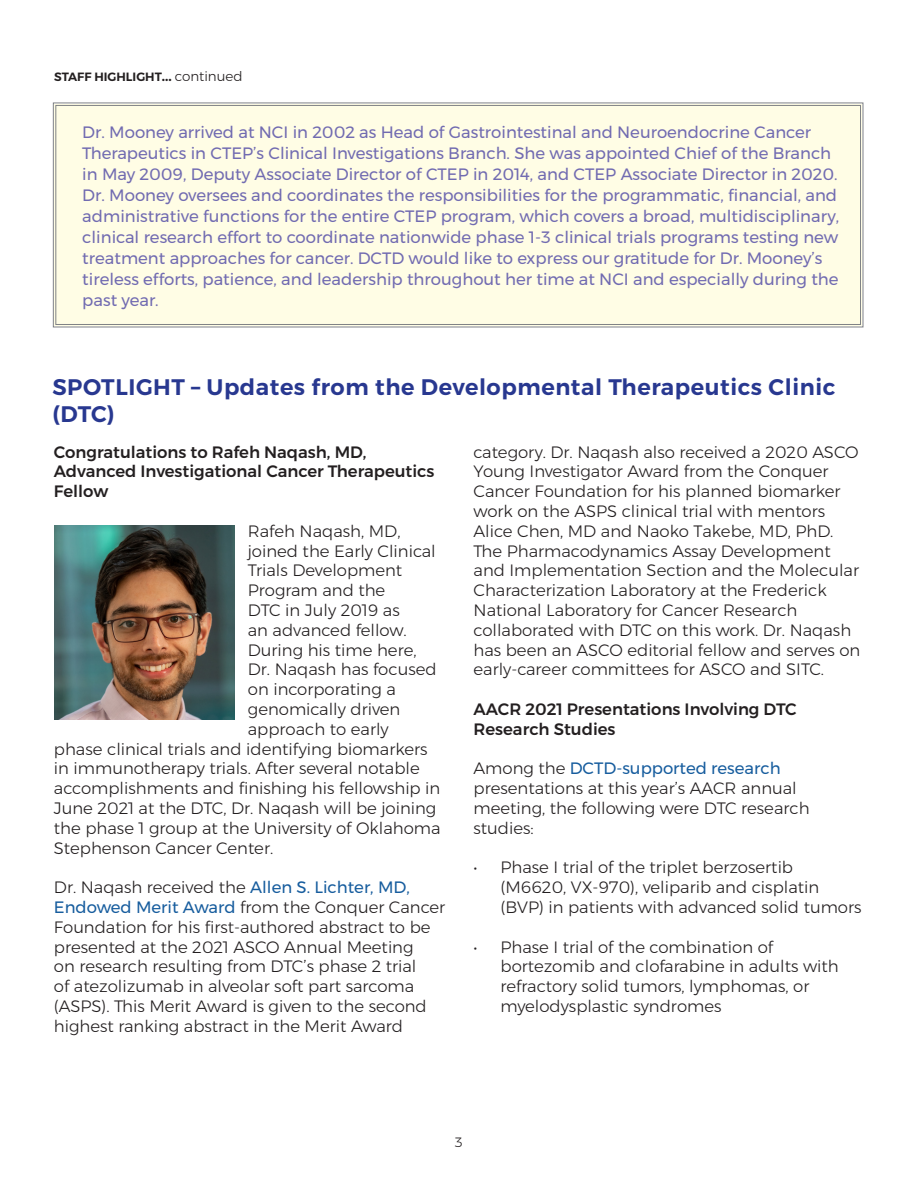
<style>
.page{position:relative;width:918px;height:1188px;background:#fff}
.page>*{position:absolute;margin:0;border:0;box-sizing:border-box;transform-origin:0 0}
.t1{font:600 22.5px/27px "Montserrat";letter-spacing:.025em;color:#283890}
.t2{font:300 16.5px/19.8px "Montserrat";color:#231f20}
.t3{font:16.5px/21px "Montserrat";color:#716bb1}
.t4{font:500 16.5px/19.8px "Montserrat";color:#231f20}
.t5{font:300 13.5px "Montserrat";color:#231f20}
.t6{font:600 12px "Montserrat";color:#231f20}
.s1{font-weight:700;font-size:13.5px}
.s2{font-weight:300;font-size:13.5px}
.s3{font-weight:700}
.s4{font-weight:400;color:#175d9e}
</style>
<div class="page">
<div style="left:53px;top:102px;width:811px;height:225px;background:#fffde5"></div>
<div style="left:56px;top:105px;width:805px;height:220px;border:1px solid #808285"></div>
<img style="left:54px;top:526px;width:180px;height:194px">
<p class="t6" style="left:54px;top:67px;width:190px">STAFF HIGHLIGHT<span class="s1">...</span> <span class="s2">continued</span></p>
<p class="t3" style="left:82px;top:121px;width:758px">Dr. Mooney arrived at NCI in 2002 as Head of Gastrointestinal and Neuroendocrine Cancer Therapeutics in CTEP’s Clinical Investigations Branch. She was appointed Chief of the Branch in May 2009, Deputy Associate Director of CTEP in 2014, and CTEP Associate Director in 2020.<br>Dr. Mooney oversees and coordinates the responsibilities for the programmatic, financial, and administrative functions for the entire CTEP program, which covers a broad, multidisciplinary, clinical research effort to coordinate nationwide phase 1-3 clinical trials programs testing new treatment approaches for cancer. DCTD would like to express our gratitude for Dr. Mooney’s tireless efforts, patience, and leadership throughout her time at NCI and especially during the past year.</p>
<p class="t1" style="left:52px;top:374px;width:784px">SPOTLIGHT <span class="s3">–</span> Updates from the Developmental Therapeutics Clinic (DTC)</p>
<p class="t4" style="left:54px;top:442px;width:382px">Congratulations to Rafeh Naqash, MD,<br>Advanced Investigational Cancer Therapeutics<br>Fellow</p>
<p class="t2" style="left:248px;top:521px;width:154px">Rafeh Naqash, MD,</p>
<p class="t2" style="left:248px;top:541px;width:189px">joined the Early Clinical</p>
<p class="t2" style="left:248px;top:560px;width:156px">Trials Development</p>
<p class="t2" style="left:248px;top:580px;width:139px">Program and the</p>
<p class="t2" style="left:248px;top:600px;width:153px">DTC in July 2019 as</p>
<p class="t2" style="left:248px;top:620px;width:160px">an advanced fellow.</p>
<p class="t2" style="left:248px;top:640px;width:170px">During his time here,</p>
<p class="t2" style="left:248px;top:659px;width:190px">Dr. Naqash has focused</p>
<p class="t2" style="left:248px;top:679px;width:149px">on incorporating a</p>
<p class="t2" style="left:248px;top:699px;width:154px">genomically driven</p>
<p class="t2" style="left:248px;top:719px;width:142px">approach to early</p>
<p class="t2" style="left:54px;top:739px;width:375px">phase clinical trials and identifying biomarkers</p>
<p class="t2" style="left:54px;top:758px;width:367px">in immunotherapy trials. After several notable</p>
<p class="t2" style="left:54px;top:778px;width:388px">accomplishments and finishing his fellowship in</p>
<p class="t2" style="left:54px;top:798px;width:384px">June 2021 at the DTC, Dr. Naqash will be joining</p>
<p class="t2" style="left:54px;top:818px;width:388px">the phase 1 group at the University of Oklahoma</p>
<p class="t2" style="left:54px;top:838px;width:221px">Stephenson Cancer Center.</p>
<p class="t2" style="left:54px;top:877px;width:393px">Dr. Naqash received the <span class="s4">Allen S. Lichter, MD, Endowed Merit Award</span> from the Conquer Cancer Foundation for his first-authored abstract to be presented at the 2021 ASCO Annual Meeting<br>on research resulting from DTC’s phase 2 trial<br>of atezolizumab in alveolar soft part sarcoma (ASPS). This Merit Award is given to the second highest ranking abstract in the Merit Award</p>
<p class="t2" style="left:474px;top:442px;width:388px">category. Dr. Naqash also received a 2020 ASCO Young Investigator Award from the Conquer Cancer Foundation for his planned biomarker work on the ASPS clinical trial with mentors Alice Chen, MD and Naoko Takebe, MD, PhD.<br>The Pharmacodynamics Assay Development and Implementation Section and the Molecular Characterization Laboratory at the Frederick National Laboratory for Cancer Research collaborated with DTC on this work. Dr. Naqash has been an ASCO editorial fellow and serves on early-career committees for ASCO and SITC.</p>
<p class="t4" style="left:474px;top:699px;width:325px">AACR 2021 Presentations Involving DTC<br>Research Studies</p>
<p class="t2" style="left:474px;top:758px;width:338px">Among the <span class="s4">DCTD-supported research </span>presentations at this year’s AACR annual meeting, the following were DTC research studies:</p>
<p class="t2" style="left:501px;top:857px;width:363px;text-indent:-27px">• Phase I trial of the triplet berzosertib (M6620, VX-970), veliparib and cisplatin (BVP) in patients with advanced solid tumors</p>
<p class="t2" style="left:501px;top:937px;width:340px;text-indent:-27px">• Phase I trial of the combination of bortezomib and clofarabine in adults with refractory solid tumors, lymphomas, or myelodysplastic syndromes</p>
<p class="t5" style="left:455px;top:1132px;width:9px">3</p>
</div>
